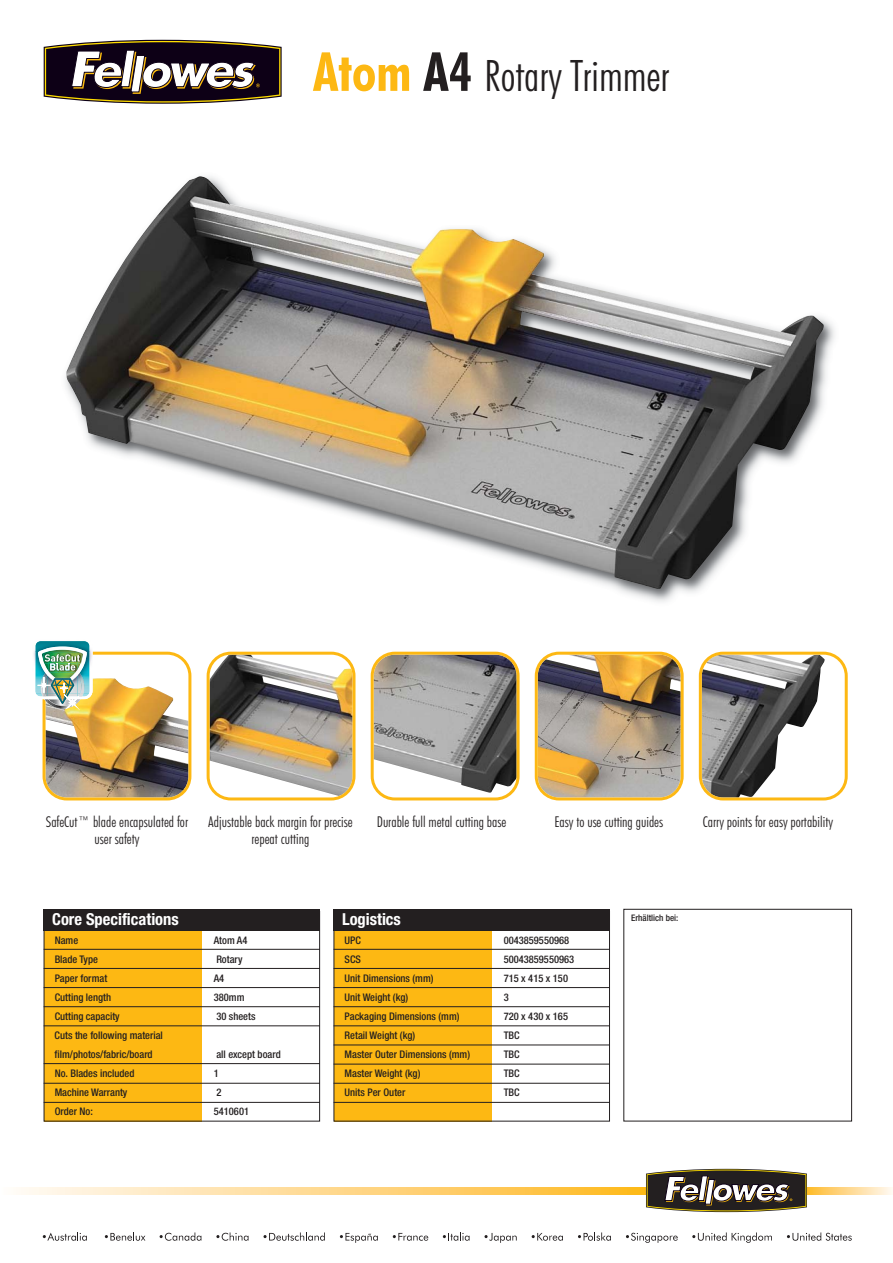
<style>
.page{position:relative;width:893px;height:1263px;background:#fff}
.page>*{position:absolute;margin:0;border:0;box-sizing:border-box;transform-origin:0 0}
.t1{font:300 condensed 43.5px "Futura BT";color:#231f20}
.t2{font:700 condensed 16.5px "Helvetica Neue";color:#fff}
.t3{font:300 condensed 15px/16.5px "Futura BT";color:#231f20;text-align:center}
.t4{font:500 condensed 10.5px/19px "Helvetica Neue";color:#231f20}
.t5{font:500 condensed 9px "Helvetica Neue";color:#231f20}
.s1{font-weight:700;font-size:54px;color:#fdb813}
.s2{font-weight:700;font-size:54px}
</style>
<div class="page">
<svg style="left:43px;top:1232px;width:44px;height:9px"></svg>
<svg style="left:105px;top:1232px;width:40px;height:9px"></svg>
<svg style="left:160px;top:1232px;width:41px;height:9px"></svg>
<svg style="left:216px;top:1232px;width:32px;height:9px"></svg>
<svg style="left:263px;top:1232px;width:62px;height:9px"></svg>
<svg style="left:340px;top:1233px;width:38px;height:10px"></svg>
<svg style="left:393px;top:1233px;width:35px;height:8px"></svg>
<svg style="left:443px;top:1232px;width:26px;height:9px"></svg>
<svg style="left:484px;top:1233px;width:32px;height:10px"></svg>
<svg style="left:531px;top:1233px;width:32px;height:8px"></svg>
<svg style="left:578px;top:1232px;width:33px;height:9px"></svg>
<svg style="left:626px;top:1233px;width:51px;height:10px"></svg>
<svg style="left:692px;top:1232px;width:80px;height:11px"></svg>
<svg style="left:787px;top:1232px;width:64px;height:9px"></svg>
<img style="left:19px;top:1188px;width:627px;height:6px">
<img style="left:806px;top:1188px;width:86px;height:6px">
<svg style="left:646px;top:1168px;width:160px;height:45px"></svg>
<svg style="left:44px;top:40px;width:237px;height:64px"></svg>
<img style="left:66px;top:176px;width:758px;height:413px">
<svg style="left:370px;top:652px;width:149px;height:148px;background:#a49f94"></svg>
<img style="left:534px;top:652px;width:149px;height:148px">
<img style="left:207px;top:652px;width:148px;height:148px">
<svg style="left:698px;top:652px;width:149px;height:148px"></svg>
<div style="left:334px;top:910px;width:157px;height:212px;background:#fdb813"></div>
<div style="left:333px;top:909px;width:277px;height:21px;background:#231f20"></div>
<hr style="left:333px;top:949px;width:277px;height:1px;background:#231f20">
<hr style="left:333px;top:968px;width:277px;height:1px;background:#231f20">
<hr style="left:333px;top:987px;width:277px;height:1px;background:#231f20">
<hr style="left:333px;top:1006px;width:277px;height:1px;background:#231f20">
<hr style="left:333px;top:1025px;width:277px;height:1px;background:#231f20">
<hr style="left:333px;top:1045px;width:277px;height:1px;background:#231f20">
<hr style="left:333px;top:1064px;width:277px;height:1px;background:#231f20">
<hr style="left:333px;top:1083px;width:277px;height:1px;background:#231f20">
<hr style="left:333px;top:1102px;width:277px;height:1px;background:#231f20">
<div style="left:623px;top:909px;width:229px;height:212px;border:1px solid #231f20"></div>
<div style="left:44px;top:910px;width:157px;height:212px;background:#fdb813"></div>
<div style="left:44px;top:909px;width:276px;height:21px;background:#231f20"></div>
<hr style="left:44px;top:949px;width:276px;height:1px;background:#231f20">
<hr style="left:44px;top:968px;width:276px;height:1px;background:#231f20">
<hr style="left:44px;top:987px;width:276px;height:1px;background:#231f20">
<hr style="left:44px;top:1006px;width:276px;height:1px;background:#231f20">
<hr style="left:44px;top:1025px;width:276px;height:1px;background:#231f20">
<hr style="left:44px;top:1063px;width:276px;height:1px;background:#231f20">
<hr style="left:44px;top:1083px;width:276px;height:1px;background:#231f20">
<hr style="left:44px;top:1102px;width:276px;height:1px;background:#231f20">
<img style="left:34px;top:641px;width:157px;height:159px">
<h1 class="t1" style="left:313px;top:58px;width:358px"><span class="s1">Atom</span> <span class="s2">A4</span> Rotary Trimmer</h1>
<h3 class="t3" style="left:46px;top:815px;width:144px">SafeCut™ blade encapsulated for user safety</h3>
<h3 class="t3" style="left:208px;top:815px;width:146px">Adjustable back margin for precise repeat cutting</h3>
<h3 class="t3" style="left:377px;top:815px;width:131px">Durable full metal cutting base</h3>
<h3 class="t3" style="left:703px;top:815px;width:132px">Carry points for easy portability</h3>
<h3 class="t3" style="left:554px;top:815px;width:110px">Easy to use cutting guides</h3>
<h2 class="t2" style="left:52px;top:913px;width:128px">Core Specifications</h2>
<p class="t5" style="left:631px;top:914px;width:49px">Erhältlich bei:</p>
<p class="t4" style="left:55px;top:932px;width:25px">Name</p>
<p class="t4" style="left:214px;top:932px;width:35px">Atom A4</p>
<p class="t4" style="left:55px;top:951px;width:45px">Blade Type</p>
<p class="t4" style="left:216px;top:951px;width:28px">Rotary</p>
<p class="t4" style="left:55px;top:970px;width:54px">Paper format</p>
<p class="t4" style="left:214px;top:970px;width:12px">A4</p>
<p class="t4" style="left:55px;top:989px;width:58px">Cutting length</p>
<p class="t4" style="left:214px;top:989px;width:32px">380mm</p>
<p class="t4" style="left:55px;top:1008px;width:67px">Cutting capacity</p>
<p class="t4" style="left:216px;top:1008px;width:41px">30 sheets</p>
<p class="t4" style="left:55px;top:1027px;width:110px">Cuts the following material film/photos/fabric/board</p>
<h2 class="t2" style="left:342px;top:913px;width:60px">Logistics</h2>
<p class="t4" style="left:344px;top:932px;width:18px">UPC</p>
<p class="t4" style="left:503px;top:932px;width:67px">0043859550968</p>
<p class="t4" style="left:344px;top:951px;width:18px">SCS</p>
<p class="t4" style="left:503px;top:951px;width:72px">50043859550963</p>
<p class="t4" style="left:344px;top:970px;width:90px">Unit Dimensions (mm)</p>
<p class="t4" style="left:503px;top:970px;width:66px">715 x 415 x 150</p>
<p class="t4" style="left:344px;top:989px;width:65px">Unit Weight (kg)</p>
<p class="t4" style="left:503px;top:989px;width:7px">3</p>
<p class="t4" style="left:344px;top:1008px;width:116px">Packaging Dimensions (mm)</p>
<p class="t4" style="left:503px;top:1008px;width:66px">720 x 430 x 165</p>
<p class="t4" style="left:344px;top:1027px;width:72px">Retail Weight (kg)</p>
<p class="t4" style="left:503px;top:1027px;width:17px">TBC</p>
<p class="t4" style="left:344px;top:1046px;width:127px">Master Outer Dimensions (mm)</p>
<p class="t4" style="left:504px;top:1046px;width:17px">TBC</p>
<p class="t4" style="left:344px;top:1065px;width:77px">Master Weight (kg)</p>
<p class="t4" style="left:503px;top:1065px;width:17px">TBC</p>
<p class="t4" style="left:344px;top:1084px;width:62px">Units Per Outer</p>
<p class="t4" style="left:503px;top:1084px;width:17px">TBC</p>
<p class="t4" style="left:216px;top:1046px;width:66px">all except board</p>
<p class="t4" style="left:55px;top:1065px;width:81px">No. Blades included</p>
<p class="t4" style="left:214px;top:1065px;width:7px">1</p>
<p class="t4" style="left:55px;top:1084px;width:74px">Machine Warranty</p>
<p class="t4" style="left:216px;top:1084px;width:7px">2</p>
<p class="t4" style="left:55px;top:1103px;width:40px">Order No:</p>
<p class="t4" style="left:214px;top:1103px;width:37px">5410601</p>
</div>
